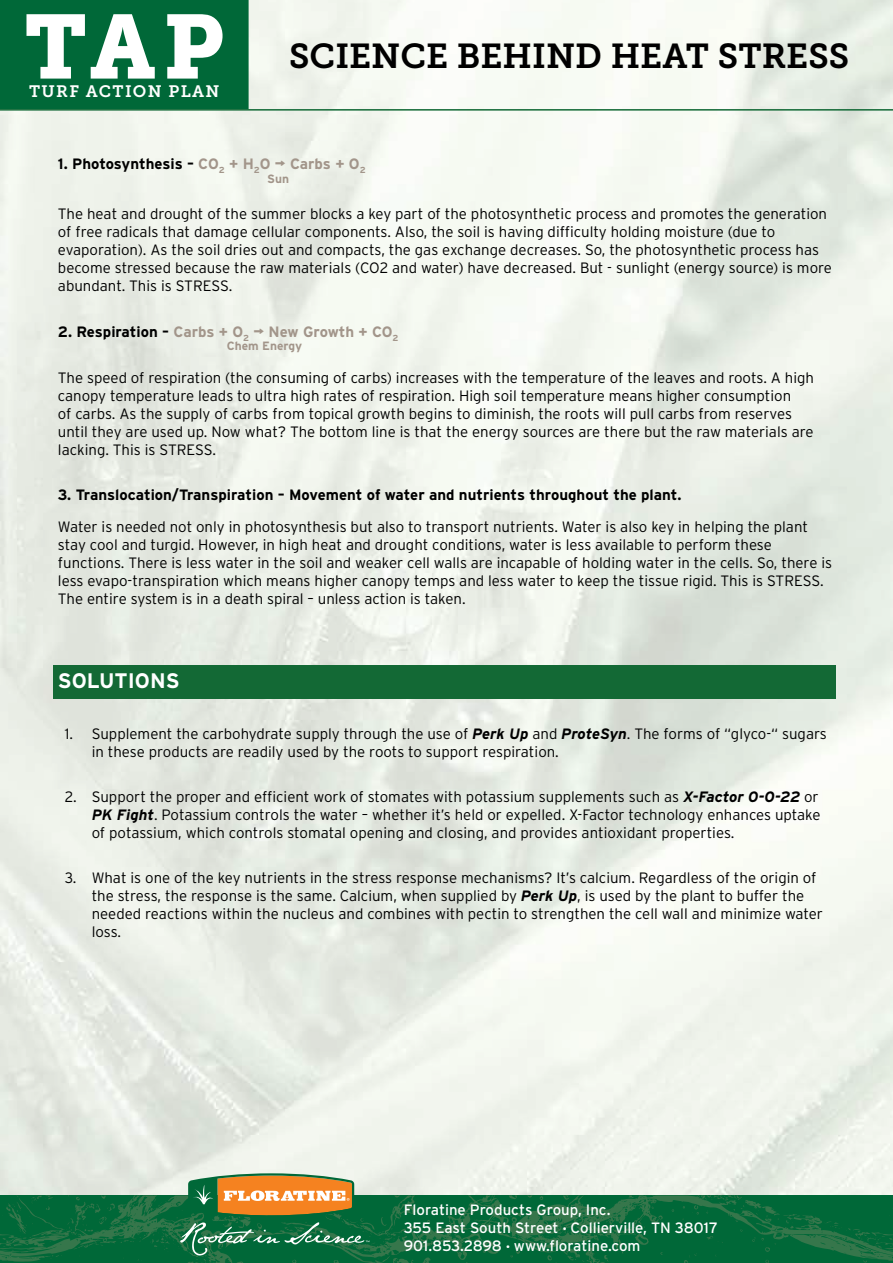
<style>
.page{position:relative;width:893px;height:1263px;background:#fff}
.page>*{position:absolute;margin:0;border:0;box-sizing:border-box;transform-origin:0 0}
.t1{font:90px "Museo Slab 900";color:#fff}
.t2{font:34.5px "Museo Slab 700";color:#000}
.t3{font:700 21px "Interstate";color:#fff}
.t4{font:16.5px "Museo Slab 700";letter-spacing:.08em;color:#fff}
.t5{font:300 15px/18px "Interstate";color:#000}
.t6{font:700 15px "Interstate";color:#000}
.t7{font:15px/18px "Interstate";color:#fff}
.t8{font:700 15px "Interstate";color:#a2958a}
.t9{font:700 12px "Interstate";color:#a2958a}
.s1{color:#a2958a}
.s2{font-size:16.5px;color:#a2958a}
.s3{color:#000}
.s4{font-size:16.5px}
.s5{font-weight:700;font-style:italic}
.s6{font-size:9px}
</style>
<div class="page">
<img style="left:0;top:0;width:893px;height:1195px">
<div style="left:0;top:0;width:249px;height:109px;background:#006838"></div>
<hr style="left:0;top:109px;width:893px;height:2px;background:#126936">
<svg style="left:0;top:1195px;width:893px;height:68px;background:#0d6b3c"></svg>
<svg style="left:180px;top:1173px;width:189px;height:82px;background:#6f8954"></svg>
<div style="left:54px;top:664px;width:782px;height:34px;background:#136935"></div>
<h1 class="t1" style="left:24px;top:-5px;width:201px">TAP</h1>
<p class="t4" style="left:29px;top:82px;width:192px">TURF ACTION PLAN</p>
<h2 class="t2" style="left:289px;top:37px;width:562px">SCIENCE BEHIND HEAT STRESS</h2>
<p class="t6" style="left:58px;top:155px;width:309px">1. Photosynthesis – <span class="s1">CO</span><sub>2</sub> <span class="s1">+ H</span><sub>2</sub><span class="s1">O</span> <span class="s2">→</span> <span class="s1">Carbs + O</span><sub>2</sub></p>
<p class="t9" style="left:267px;top:172px;width:23px">Sun</p>
<p class="t5" style="left:58px;top:204px;width:775px">The heat and drought of the summer blocks a key part of the photosynthetic process and promotes the generation of free radicals that damage cellular components. Also, the soil is having difficulty holding moisture (due to evaporation). As the soil dries out and compacts, the gas exchange decreases. So, the photosynthetic process has become stressed because the raw materials (CO2 and water) have decreased. But - sunlight (energy source) is more abundant. This is STRESS.</p>
<p class="t8" style="left:58px;top:324px;width:342px"><span class="s3">2. Respiration –</span> Carbs + O<sub>2</sub> <span class="s4">→</span> New Growth + CO<sub>2</sub></p>
<p class="t9" style="left:227px;top:339px;width:77px">Chem Energy</p>
<p class="t5" style="left:58px;top:369px;width:758px">The speed of respiration (the consuming of carbs) increases with the temperature of the leaves and roots. A high canopy temperature leads to ultra high rates of respiration. High soil temperature means higher consumption<br>of carbs. As the supply of carbs from topical growth begins to diminish, the roots will pull carbs from reserves until they are used up. Now what? The bottom line is that the energy sources are there but the raw materials are lacking. This is STRESS.</p>
<p class="t6" style="left:58px;top:487px;width:625px">3. Translocation/Transpiration – Movement of water and nutrients throughout the plant.</p>
<p class="t5" style="left:58px;top:517px;width:776px">Water is needed not only in photosynthesis but also to transport nutrients. Water is also key in helping the plant stay cool and turgid. However, in high heat and drought conditions, water is less available to perform these functions. There is less water in the soil and weaker cell walls are incapable of holding water in the cells. So, there is less evapo-transpiration which means higher canopy temps and less water to keep the tissue rigid. This is STRESS.<br>The entire system is in a death spiral – unless action is taken.</p>
<h3 class="t3" style="left:58px;top:669px;width:123px">SOLUTIONS</h3>
<p class="t5" style="left:92px;top:725px;width:737px;text-indent:-27px">1. Supplement the carbohydrate supply through the use of <span class="s5">Perk Up</span> and <span class="s5">ProteSyn</span>. The forms of “glyco-“ sugars in these products are readily used by the roots to support respiration.</p>
<p class="t5" style="left:92px;top:788px;width:730px;text-indent:-27px">2. Support the proper and efficient work of stomates with potassium supplements such as <span class="s5">X-Factor 0-0-22</span> or<br><span class="s5">PK Fight</span>. Potassium controls the water – whether it’s held or expelled. X-Factor technology enhances uptake of potassium, which controls stomatal opening and closing, and provides antioxidant properties.</p>
<p class="t5" style="left:92px;top:869px;width:733px;text-indent:-27px">3. What is one of the key nutrients in the stress response mechanisms? It’s calcium. Regardless of the origin of the stress, the response is the same. Calcium, when supplied by <span class="s5">Perk Up</span>, is used by the plant to buffer the needed reactions within the nucleus and combines with pectin to strengthen the cell wall and minimize water loss.</p>
<p class="t7" style="left:404px;top:1201px;width:316px">Floratine Products Group, Inc.<br>355 East South Street <span class="s6">•</span> Collierville, TN 38017<br>901.853.2898 <span class="s6">•</span> www.floratine.com</p>
</div>
